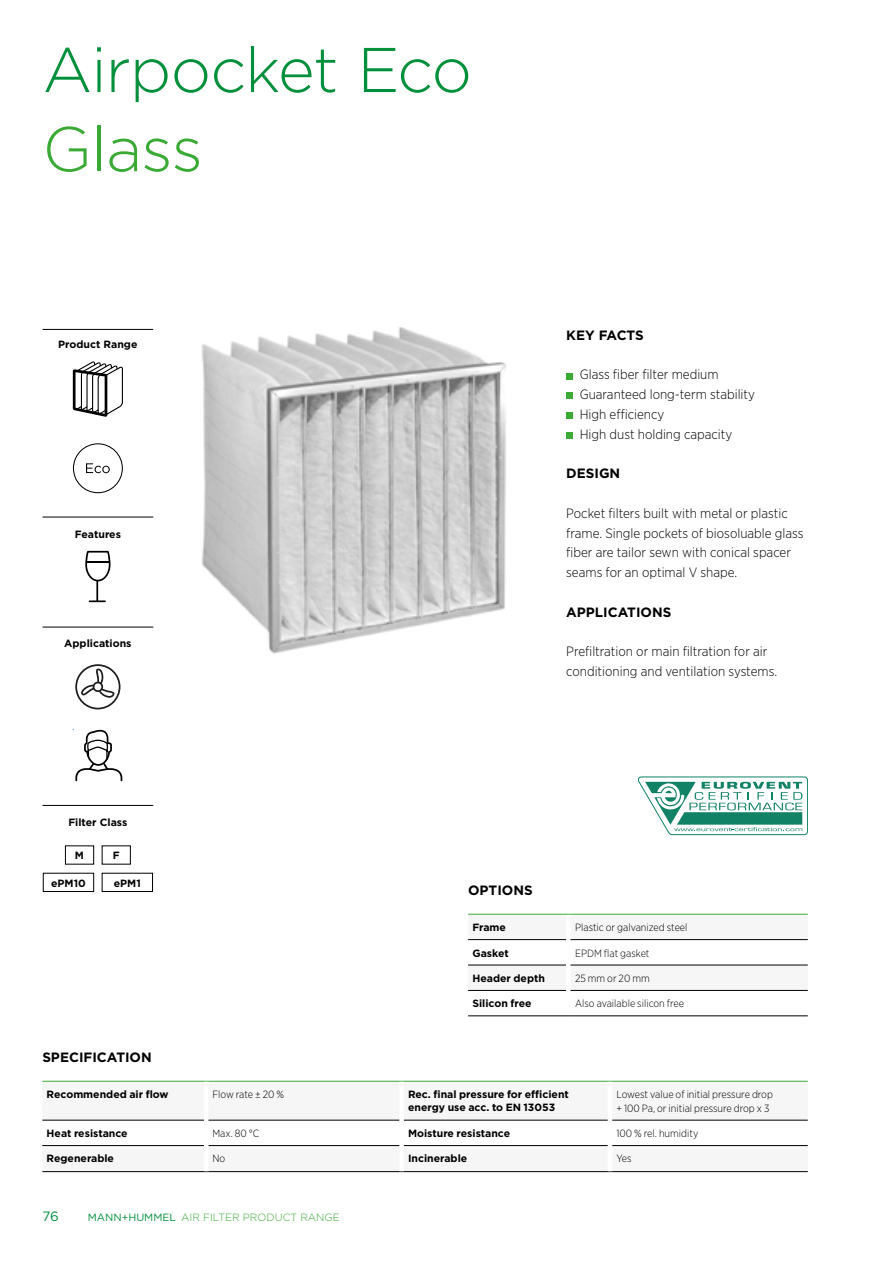
<style>
.page{position:relative;width:893px;height:1263px;background:#fff}
.page>*{position:absolute;margin:0;border:0;box-sizing:border-box;transform-origin:0 0}
.t1{font:300 63px "Gotham";letter-spacing:-.02em;color:#008f3a}
.t2{font:300 63px "Gotham";letter-spacing:-.015em;color:#3aaa35}
.t3{font:300 13.5px/19.8px "Gotham Narrow";color:#000}
.t4{font:700 13.5px "Gotham";color:#000}
.t5{font:13.5px "Gotham";color:#008f3a}
.t6{font:700 10.5px/13.2px "Gotham";color:#000}
.t7{font:300 10.5px/13.5px "Gotham Narrow";color:#000}
.t8{font:300 10.5px "Gotham";color:#3aaa35}
.s1{font-weight:400;color:#008f3a}
</style>
<div class="page">
<hr style="left:43px;top:329px;width:110px;height:1px;background:#000">
<hr style="left:43px;top:517px;width:110px;height:1px;background:#000">
<hr style="left:43px;top:627px;width:110px;height:1px;background:#000">
<hr style="left:43px;top:805px;width:110px;height:1px;background:#000">
<div style="left:65px;top:845px;width:29px;height:19px;border:1px solid #000"></div>
<div style="left:43px;top:873px;width:51px;height:19px;border:1px solid #000"></div>
<div style="left:102px;top:873px;width:51px;height:19px;border:1px solid #000"></div>
<img style="left:202px;top:327px;width:304px;height:327px">
<svg style="left:73px;top:729px;width:49px;height:52px"></svg>
<svg style="left:75px;top:664px;width:45px;height:45px"></svg>
<svg style="left:89px;top:600px;width:17px;height:2px"></svg>
<hr style="left:96px;top:581px;width:2px;height:20px;background:#000">
<svg style="left:85px;top:551px;width:26px;height:30px"></svg>
<hr style="left:86px;top:561px;width:24px;height:2px;background:#000">
<svg style="left:73px;top:443px;width:50px;height:50px"></svg>
<svg style="left:73px;top:361px;width:50px;height:56px"></svg>
<svg style="left:566px;top:373px;width:6px;height:6px"></svg>
<svg style="left:566px;top:393px;width:6px;height:6px"></svg>
<svg style="left:566px;top:413px;width:6px;height:6px"></svg>
<div style="left:566px;top:432px;width:6px;height:7px;background:#3aaa35"></div>
<svg style="left:638px;top:776px;width:170px;height:59px"></svg>
<svg style="left:42px;top:1119px;width:766px;height:28px"></svg>
<hr style="left:42px;top:1145px;width:166px;height:1px;background:#000">
<hr style="left:404px;top:1145px;width:208px;height:1px;background:#000">
<hr style="left:612px;top:1145px;width:196px;height:1px;background:#000">
<hr style="left:42px;top:1171px;width:166px;height:1px;background:#000">
<hr style="left:404px;top:1171px;width:208px;height:1px;background:#000">
<hr style="left:612px;top:1171px;width:196px;height:1px;background:#000">
<hr style="left:208px;top:1145px;width:196px;height:1px;background:#000">
<hr style="left:208px;top:1171px;width:196px;height:1px;background:#000">
<hr style="left:404px;top:1081px;width:208px;height:1px;background:#3aaa35">
<hr style="left:612px;top:1081px;width:196px;height:1px;background:#3aaa35">
<hr style="left:404px;top:1120px;width:208px;height:1px;background:#000">
<hr style="left:612px;top:1120px;width:196px;height:1px;background:#000">
<hr style="left:42px;top:1081px;width:166px;height:1px;background:#3aaa35">
<hr style="left:208px;top:1081px;width:196px;height:1px;background:#3aaa35">
<hr style="left:42px;top:1120px;width:166px;height:1px;background:#000">
<hr style="left:208px;top:1120px;width:196px;height:1px;background:#000">
<hr style="left:204px;top:1082px;width:4px;height:89px;background:#fff">
<div style="left:399px;top:1082px;width:5px;height:89px;background:#fff"></div>
<hr style="left:608px;top:1082px;width:4px;height:89px;background:#fff">
<svg style="left:468px;top:940px;width:340px;height:50px"></svg>
<hr style="left:468px;top:965px;width:103px;height:1px;background:#000">
<hr style="left:468px;top:990px;width:103px;height:1px;background:#000">
<hr style="left:468px;top:1015px;width:103px;height:1px;background:#000">
<hr style="left:571px;top:965px;width:237px;height:1px;background:#000">
<hr style="left:571px;top:990px;width:237px;height:1px;background:#000">
<hr style="left:571px;top:1015px;width:237px;height:1px;background:#000">
<hr style="left:468px;top:914px;width:103px;height:1px;background:#3aaa35">
<hr style="left:468px;top:939px;width:103px;height:1px;background:#000">
<hr style="left:571px;top:914px;width:237px;height:1px;background:#3aaa35">
<hr style="left:571px;top:939px;width:237px;height:1px;background:#000">
<hr style="left:566px;top:915px;width:4px;height:97px;background:#fff">
<h1 class="t1" style="left:43px;top:30px;width:431px">Airpocket Eco</h1>
<h1 class="t2" style="left:43px;top:109px;width:162px">Glass</h1>
<p class="t6" style="left:58px;top:338px;width:81px">Product Range</p>
<p class="t6" style="left:75px;top:527px;width:48px">Features</p>
<p class="t6" style="left:64px;top:637px;width:69px">Applications</p>
<p class="t6" style="left:68px;top:815px;width:60px">Filter Class</p>
<p class="t4" style="left:566px;top:326px;width:79px">KEY FACTS</p>
<p class="t3" style="left:580px;top:364px;width:177px">Glass fiber filter medium<br>Guaranteed long-term stability<br>High efficiency<br>High dust holding capacity</p>
<p class="t4" style="left:566px;top:464px;width:56px">DESIGN</p>
<p class="t3" style="left:566px;top:503px;width:239px">Pocket filters built with metal or plastic frame. Single pockets of biosoluable glass fiber are tailor sewn with conical spacer seams for an optimal V shape.</p>
<p class="t4" style="left:566px;top:603px;width:107px">APPLICATIONS</p>
<p class="t3" style="left:566px;top:641px;width:212px">Prefiltration or main filtration for air conditioning and ventilation systems.</p>
<p class="t6" style="left:75px;top:849px;width:11px">M</p>
<p class="t6" style="left:113px;top:849px;width:8px">F</p>
<p class="t6" style="left:51px;top:876px;width:36px">ePM10</p>
<p class="t6" style="left:114px;top:876px;width:28px">ePM1</p>
<p class="t4" style="left:468px;top:881px;width:66px">OPTIONS</p>
<p class="t6" style="left:472px;top:921px;width:35px">Frame</p>
<p class="t7" style="left:575px;top:920px;width:114px">Plastic or galvanized steel</p>
<p class="t6" style="left:472px;top:946px;width:38px">Gasket</p>
<p class="t7" style="left:575px;top:946px;width:76px">EPDM flat gasket</p>
<p class="t6" style="left:472px;top:971px;width:74px">Header depth</p>
<p class="t7" style="left:575px;top:971px;width:76px">25 mm or 20 mm</p>
<p class="t6" style="left:472px;top:997px;width:61px">Silicon free</p>
<p class="t7" style="left:575px;top:997px;width:111px">Also available silicon free</p>
<p class="t4" style="left:42px;top:1048px;width:111px">SPECIFICATION</p>
<p class="t6" style="left:47px;top:1088px;width:124px">Recommended air flow</p>
<p class="t7" style="left:212px;top:1087px;width:73px">Flow rate ± 20 %</p>
<p class="t6" style="left:408px;top:1088px;width:162px">Rec. final pressure for efficient energy use acc. to EN 13053</p>
<p class="t7" style="left:616px;top:1087px;width:158px">Lowest value of initial pressure drop + 100 Pa, or initial pressure drop x 3</p>
<p class="t6" style="left:47px;top:1127px;width:83px">Heat resistance</p>
<p class="t7" style="left:212px;top:1126px;width:48px">Max. 80 °C</p>
<p class="t6" style="left:408px;top:1127px;width:104px">Moisture resistance</p>
<p class="t7" style="left:616px;top:1126px;width:83px">100 % rel. humidity</p>
<p class="t6" style="left:47px;top:1152px;width:69px">Regenerable</p>
<p class="t7" style="left:212px;top:1152px;width:14px">No</p>
<p class="t6" style="left:408px;top:1152px;width:61px">Incinerable</p>
<p class="t7" style="left:616px;top:1152px;width:17px">Yes</p>
<p class="t5" style="left:43px;top:1207px;width:18px">76</p>
<p class="t8" style="left:88px;top:1210px;width:253px"><span class="s1">MANN+HUMMEL</span> AIR FILTER PRODUCT RANGE</p>
</div>
